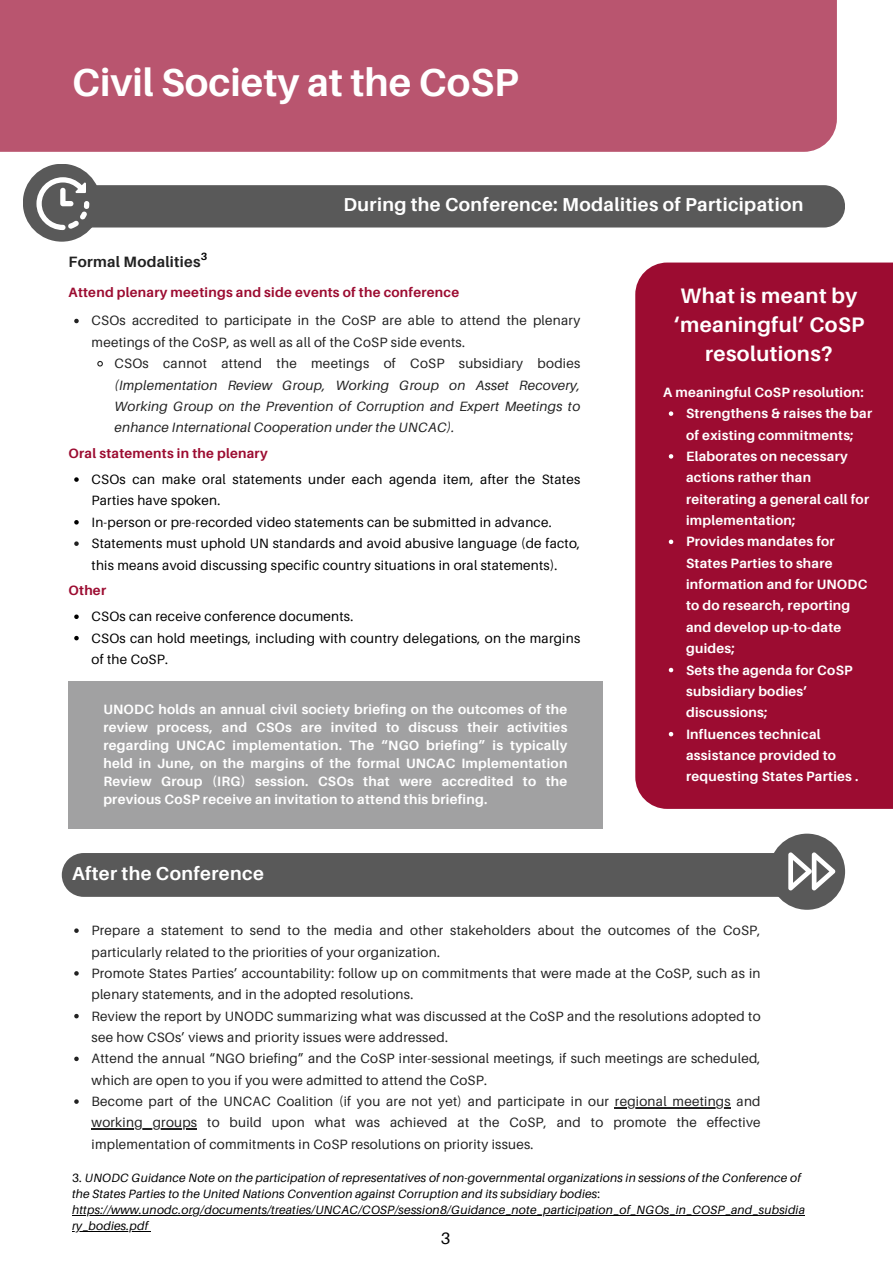
<style>
.page{position:relative;width:893px;height:1264px;background:#fff}
.page>*{position:absolute;margin:0;border:0;box-sizing:border-box;transform-origin:0 0}
.t1{font:700 39px "Aileron";color:#fff}
.t2{font:700 21px/29.2px "Aileron";letter-spacing:.02em;color:#fff;text-align:center}
.t3{font:700 18.75px "Aileron";letter-spacing:.02em;color:#fff}
.t4{font:16.5px "Aileron";color:#000}
.t5{font:700 15px "Aileron";letter-spacing:.02em;color:#222}
.t6{font:13.5px/21.3px "Aileron";letter-spacing:.02em;color:#222}
.t7{font:700 13.5px/21.3px "Aileron";letter-spacing:.02em;color:#fff}
.t8{font:13.5px/21.3px "Aileron";letter-spacing:.02em;color:#000}
.t9{font:italic 13.5px/21.3px "Aileron";letter-spacing:.02em;color:#222;text-align:justify}
.t10{font:700 13.5px "Aileron";letter-spacing:.02em;color:#9c0c31}
.t11{font:italic 12px/16px "Aileron";letter-spacing:.02em;color:#000}
.t12{font:700 10.5px "Aileron";color:#000}
.s1{font-style:normal}
</style>
<div class="page">
<div style="left:23px;top:164px;width:78px;height:78px;background:#595959;border-radius:50%"></div>
<div style="left:68px;top:185px;width:777px;height:42px;background:#595959;border-radius:21px"></div>
<svg style="left:36px;top:177px;width:53px;height:53px"></svg>
<div style="left:0;top:0;width:836px;height:152px;background:#b9556f"></div>
<div style="left:635px;top:262px;width:257px;height:547px;background:#9c0c31"></div>
<div style="left:768px;top:833px;width:77px;height:76px;background:#595959;border-radius:50%"></div>
<div style="left:62px;top:852px;width:773px;height:44px;background:#595959"></div>
<div style="left:68px;top:681px;width:534px;height:147px;background:#a1a1a2"></div>
<svg style="left:74px;top:928px;width:5px;height:4px"></svg>
<svg style="left:74px;top:971px;width:5px;height:4px"></svg>
<svg style="left:74px;top:1013px;width:5px;height:5px"></svg>
<svg style="left:74px;top:1056px;width:5px;height:5px"></svg>
<svg style="left:74px;top:1099px;width:5px;height:4px"></svg>
<hr style="left:615px;top:1107px;width:116px;height:1px;background:#222">
<hr style="left:91px;top:1128px;width:106px;height:1px;background:#222">
<svg style="left:74px;top:319px;width:5px;height:4px"></svg>
<svg style="left:97px;top:360px;width:6px;height:7px"></svg>
<svg style="left:74px;top:477px;width:5px;height:5px"></svg>
<svg style="left:74px;top:520px;width:5px;height:4px"></svg>
<svg style="left:74px;top:541px;width:5px;height:5px"></svg>
<svg style="left:74px;top:614px;width:5px;height:5px"></svg>
<svg style="left:74px;top:636px;width:5px;height:4px"></svg>
<svg style="left:668px;top:411px;width:5px;height:5px"></svg>
<svg style="left:668px;top:454px;width:5px;height:4px"></svg>
<svg style="left:668px;top:539px;width:5px;height:5px"></svg>
<svg style="left:668px;top:667px;width:5px;height:5px"></svg>
<svg style="left:668px;top:732px;width:5px;height:4px"></svg>
<hr style="left:72px;top:1215px;width:732px;height:1px;background:#000">
<hr style="left:72px;top:1231px;width:76px;height:1px;background:#000">
<p class="t1" style="left:72px;top:59px;width:448px">Civil Society at the CoSP</p>
<p class="t3" style="left:343px;top:193px;width:461px">During the Conference: Modalities of Participation</p>
<p class="t12" style="left:201px;top:250px;width:8px">3</p>
<p class="t5" style="left:69px;top:252px;width:133px">Formal Modalities</p>
<p class="t10" style="left:69px;top:284px;width:392px">Attend plenary meetings and side events of the conference</p>
<p class="t6" style="left:91px;top:310px;width:490px">CSOs accredited to participate in the CoSP are able to attend the plenary meetings of the CoSP, as well as all of the CoSP side events.</p>
<p class="t9" style="left:114px;top:352px;width:467px"><span class="s1">CSOs cannot attend the meetings of CoSP subsidiary bodies </span>(Implementation Review Group, Working Group on Asset Recovery, Working Group on the Prevention of Corruption and Expert Meetings to enhance International Cooperation under the UNCAC).</p>
<p class="t8" style="left:91px;top:468px;width:490px">CSOs can make oral statements under each agenda item, after the States<br>Parties have spoken.</p>
<p class="t8" style="left:91px;top:511px;width:461px">In-person or pre-recorded video statements can be submitted in advance.</p>
<p class="t8" style="left:91px;top:532px;width:490px">Statements must uphold UN standards and avoid abusive language (de facto, this means avoid discussing specific country situations in oral statements).</p>
<p class="t8" style="left:91px;top:605px;width:263px">CSOs can receive conference documents.</p>
<p class="t8" style="left:91px;top:627px;width:490px">CSOs can hold meetings, including with country delegations, on the margins of the CoSP.</p>
<p class="t10" style="left:69px;top:445px;width:200px">Oral statements in the plenary</p>
<p class="t10" style="left:69px;top:582px;width:39px">Other</p>
<p class="t7" style="left:103px;top:700px;width:465px;line-height:18px;text-align:justify">UNODC holds an annual civil society briefing on the outcomes of the review process, and CSOs are invited to discuss their activities regarding UNCAC implementation. The “NGO briefing” is typically held in June, on the margins of the formal UNCAC Implementation Review Group (IRG) session. CSOs that were accredited to the previous CoSP receive an invitation to attend this briefing.</p>
<p class="t3" style="left:72px;top:861px;width:193px">After the Conference</p>
<p class="t2" style="left:673px;top:280px;width:192px">What is meant by ‘meaningful’ CoSP resolutions?</p>
<p class="t7" style="left:663px;top:381px;width:202px">A meaningful CoSP resolution:</p>
<p class="t7" style="left:686px;top:402px;width:187px">Strengthens &amp; raises the bar of existing commitments;</p>
<p class="t7" style="left:686px;top:445px;width:184px">Elaborates on necessary actions rather than reiterating a general call for implementation;</p>
<p class="t7" style="left:686px;top:530px;width:183px">Provides mandates for<br>States Parties to share information and for UNODC to do research, reporting and develop up-to-date guides;</p>
<p class="t7" style="left:686px;top:659px;width:168px">Sets the agenda for CoSP subsidiary bodies’ discussions;</p>
<p class="t7" style="left:686px;top:723px;width:174px">Influences technical assistance provided to requesting States Parties .</p>
<p class="t6" style="left:91px;top:919px;width:670px">Prepare a statement to send to the media and other stakeholders about the outcomes of the CoSP, particularly related to the priorities of your organization.</p>
<p class="t6" style="left:91px;top:962px;width:670px">Promote States Parties’ accountability: follow up on commitments that were made at the CoSP, such as in plenary statements, and in the adopted resolutions.</p>
<p class="t6" style="left:91px;top:1004px;width:670px">Review the report by UNODC summarizing what was discussed at the CoSP and the resolutions adopted to see how CSOs’ views and priority issues were addressed.</p>
<p class="t6" style="left:91px;top:1047px;width:670px">Attend the annual “NGO briefing” and the CoSP inter-sessional meetings, if such meetings are scheduled, which are open to you if you were admitted to attend the CoSP.</p>
<p class="t6" style="left:91px;top:1090px;width:670px;text-align:justify">Become part of the UNCAC Coalition (if you are not yet) and participate in our regional meetings and working groups to build upon what was achieved at the CoSP, and to promote the effective implementation of commitments in CoSP resolutions on priority issues.</p>
<p class="t11" style="left:72px;top:1169px;width:734px"><span class="s1">3.</span> UNODC Guidance Note on the participation of representatives of non-governmental organizations in sessions of the Conference of the States Parties to the United Nations Convention against Corruption and its subsidiary bodies<span class="s1">: </span>https://www.unodc.org/documents/treaties/UNCAC/COSP/session8/Guidance_note_participation_of_NGOs_in_COSP_and_subsidia ry_bodies.pdf</p>
<p class="t4" style="left:441px;top:1227px;width:11px">3</p>
</div>
